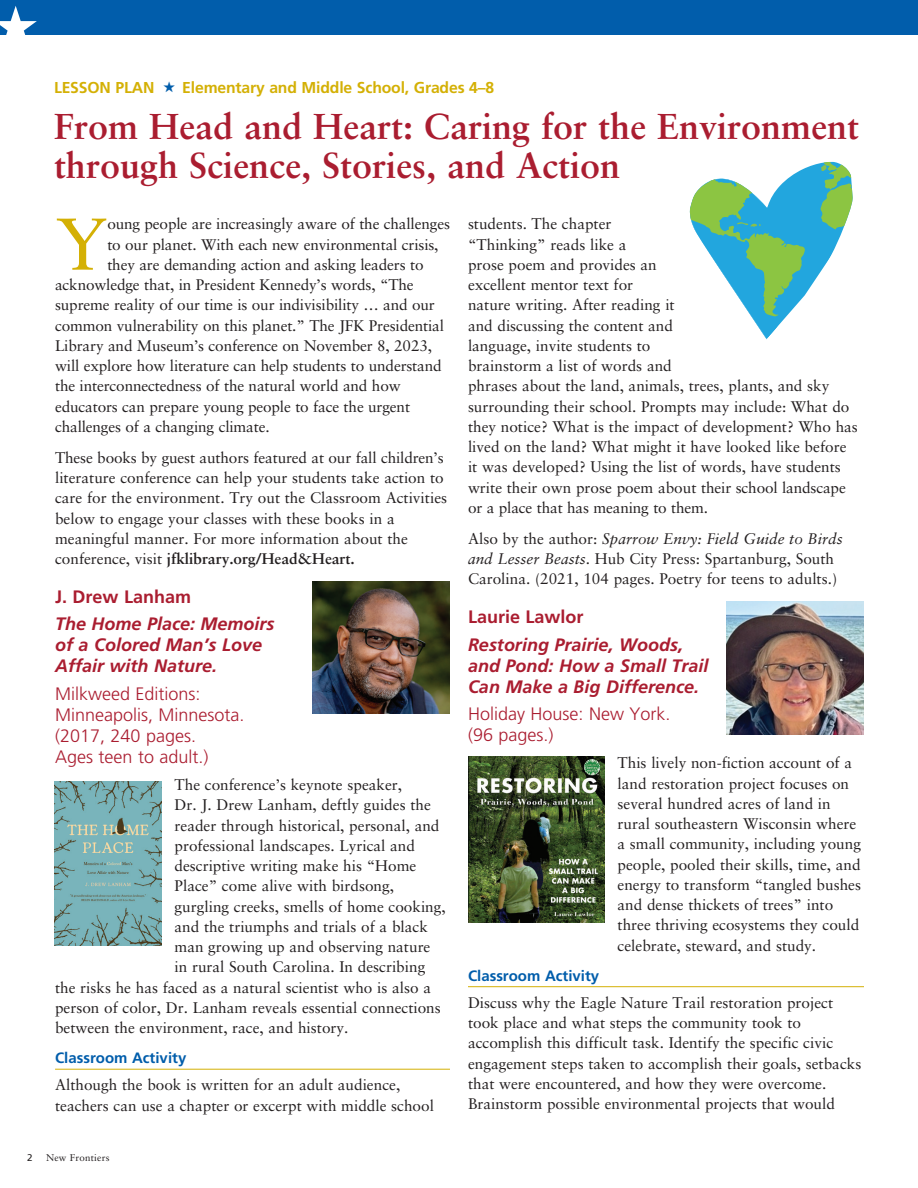
<style>
.page{position:relative;width:918px;height:1188px;background:#fff}
.page>*{position:absolute;margin:0;border:0;box-sizing:border-box;transform-origin:0 0}
.t1{font:73.35px "Sabon";color:#d4b005}
.t2{font:700 36px/39px "Sabon";color:#aa1d30}
.t3{font:italic 700 18px/21px "Frutiger";color:#aa1d30}
.t4{font:300 18px/21px "Frutiger";color:#aa1d30}
.t5{font:700 18px "Frutiger";color:#aa1d30}
.t6{font:700 15.75px "Frutiger";letter-spacing:-.01em;color:#d4b005}
.t7{font:15.3px/20.2px "Sabon";color:#231f20}
.t8{font:700 15px "Frutiger";color:#015dab}
.t9{font:9.75px "Sabon";letter-spacing:.02em;color:#231f20}
.t10{font:9.75px "Frutiger";color:#231f20}
.s1{color:#015dab}
.s2{font-style:italic}
.s3{font-weight:700}
</style>
<div class="page">
<hr style="left:55px;top:1069px;width:395px;height:1px;background:#d4b005">
<div style="left:0;top:0;width:918px;height:35px;background:#015dab"></div>
<hr style="left:468px;top:986px;width:396px;height:1px;background:#d4b005">
<svg style="left:689px;top:161px;width:164px;height:179px"></svg>
<img style="left:55px;top:782px;width:106px;height:163px">
<img style="left:468px;top:757px;width:136px;height:165px">
<img style="left:726px;top:602px;width:138px;height:132px">
<img style="left:312px;top:581px;width:138px;height:133px">
<p class="t6" style="left:54px;top:79px;width:442px">LESSON PLAN <span class="s1">★</span> Elementary and Middle School, Grades 4–8</p>
<h2 class="t2" style="left:54px;top:106px;width:807px">From Head and Heart: Caring for the Environment through Science, Stories, and Action</h2>
<p class="t7" style="left:468px;top:214px;width:391px">students. The chapter<br>“Thinking” reads like a<br>prose poem and provides an<br>excellent mentor text for<br>nature writing. After reading it<br>and discussing the content and<br>language, invite students to<br>brainstorm a list of words and<br>phrases about the land, animals, trees, plants, and sky surrounding their school. Prompts may include: What do they notice? What is the impact of development? Who has lived on the land? What might it have looked like before it was developed? Using the list of words, have students write their own prose poem about their school landscape or a place that has meaning to them.</p>
<p class="t7" style="left:468px;top:528px;width:376px">Also by the author: <span class="s2">Sparrow Envy: Field Guide to Birds and Lesser Beasts</span>. Hub City Press: Spartanburg, South<br>Carolina. (2021, 104 pages. Poetry for teens to adults.)</p>
<p class="t5" style="left:468px;top:606px;width:117px">Laurie Lawlor</p>
<p class="t3" style="left:468px;top:634px;width:242px">Restoring Prairie, Woods, and Pond: How a Small Trail<br>Can Make a Big Difference.</p>
<p class="t4" style="left:468px;top:704px;width:204px">Holiday House: New York. (96 pages.)</p>
<p class="t7" style="left:618px;top:753px;width:245px">This lively non-fiction account of a land restoration project focuses on several hundred acres of land in rural southeastern Wisconsin where a small community, including young people, pooled their skills, time, and energy to transform “tangled bushes and dense thickets of trees” into three thriving ecosystems they could celebrate, steward, and study.</p>
<p class="t8" style="left:468px;top:967px;width:133px">Classroom Activity</p>
<p class="t7" style="left:468px;top:992px;width:395px">Discuss why the Eagle Nature Trail restoration project took place and what steps the community took to accomplish this difficult task. Identify the specific civic engagement steps taken to accomplish their goals, setbacks that were encountered, and how they were overcome.<br>Brainstorm possible environmental projects that would</p>
<h1 class="t1" style="left:55px;top:201px;width:54px">Y</h1>
<p class="t7" style="left:107px;top:214px;width:344px">oung people are increasingly aware of the challenges</p>
<p class="t7" style="left:107px;top:234px;width:333px">to our planet. With each new environmental crisis,</p>
<p class="t7" style="left:107px;top:254px;width:318px">they are demanding action and asking leaders to</p>
<p class="t7" style="left:55px;top:274px;width:360px">acknowledge that, in President Kennedy’s words, “The</p>
<p class="t7" style="left:55px;top:295px;width:381px">supreme reality of our time is our indivisibility … and our</p>
<p class="t7" style="left:55px;top:315px;width:390px">common vulnerability on this planet.” The JFK Presidential</p>
<p class="t7" style="left:55px;top:335px;width:379px">Library and Museum’s conference on November 8, 2023,</p>
<p class="t7" style="left:55px;top:355px;width:388px">will explore how literature can help students to understand</p>
<p class="t7" style="left:55px;top:376px;width:347px">the interconnectedness of the natural world and how</p>
<p class="t7" style="left:55px;top:396px;width:357px">educators can prepare young people to face the urgent</p>
<p class="t7" style="left:55px;top:416px;width:216px">challenges of a changing climate.</p>
<p class="t7" style="left:55px;top:447px;width:394px">These books by guest authors featured at our fall children’s literature conference can help your students take action to care for the environment. Try out the Classroom Activities below to engage your classes with these books in a meaningful manner. For more information about the conference, visit <span class="s3">jfklibrary.org/Head&amp;Heart.</span></p>
<p class="t5" style="left:55px;top:586px;width:138px">J. Drew Lanham</p>
<p class="t3" style="left:55px;top:613px;width:221px">The Home Place: Memoirs of a Colored Man’s Love<br>Affair with Nature.</p>
<p class="t4" style="left:55px;top:683px;width:191px">Milkweed Editions:<br>Minneapolis, Minnesota. (2017, 240 pages.<br>Ages teen to adult.)</p>
<p class="t7" style="left:175px;top:775px;width:229px">The conference’s keynote speaker,</p>
<p class="t7" style="left:175px;top:795px;width:258px">Dr. J. Drew Lanham, deftly guides the</p>
<p class="t7" style="left:175px;top:815px;width:266px">reader through historical, personal, and</p>
<p class="t7" style="left:175px;top:835px;width:242px">professional landscapes. Lyrical and</p>
<p class="t7" style="left:175px;top:856px;width:243px">descriptive writing make his “Home</p>
<p class="t7" style="left:175px;top:876px;width:221px">Place” come alive with birdsong,</p>
<p class="t7" style="left:175px;top:896px;width:273px">gurgling creeks, smells of home cooking,</p>
<p class="t7" style="left:175px;top:916px;width:255px">and the triumphs and trials of a black</p>
<p class="t7" style="left:175px;top:937px;width:257px">man growing up and observing nature</p>
<p class="t7" style="left:175px;top:957px;width:252px">in rural South Carolina. In describing</p>
<p class="t7" style="left:55px;top:977px;width:377px">the risks he has faced as a natural scientist who is also a</p>
<p class="t7" style="left:55px;top:997px;width:387px">person of color, Dr. Lanham reveals essential connections</p>
<p class="t7" style="left:55px;top:1018px;width:295px">between the environment, race, and history.</p>
<p class="t8" style="left:55px;top:1049px;width:133px">Classroom Activity</p>
<p class="t7" style="left:55px;top:1075px;width:380px">Although the book is written for an adult audience, teachers can use a chapter or excerpt with middle school</p>
<p class="t10" style="left:27px;top:1152px;width:7px">2</p>
<p class="t9" style="left:46px;top:1152px;width:65px">New Frontiers</p>
</div>
